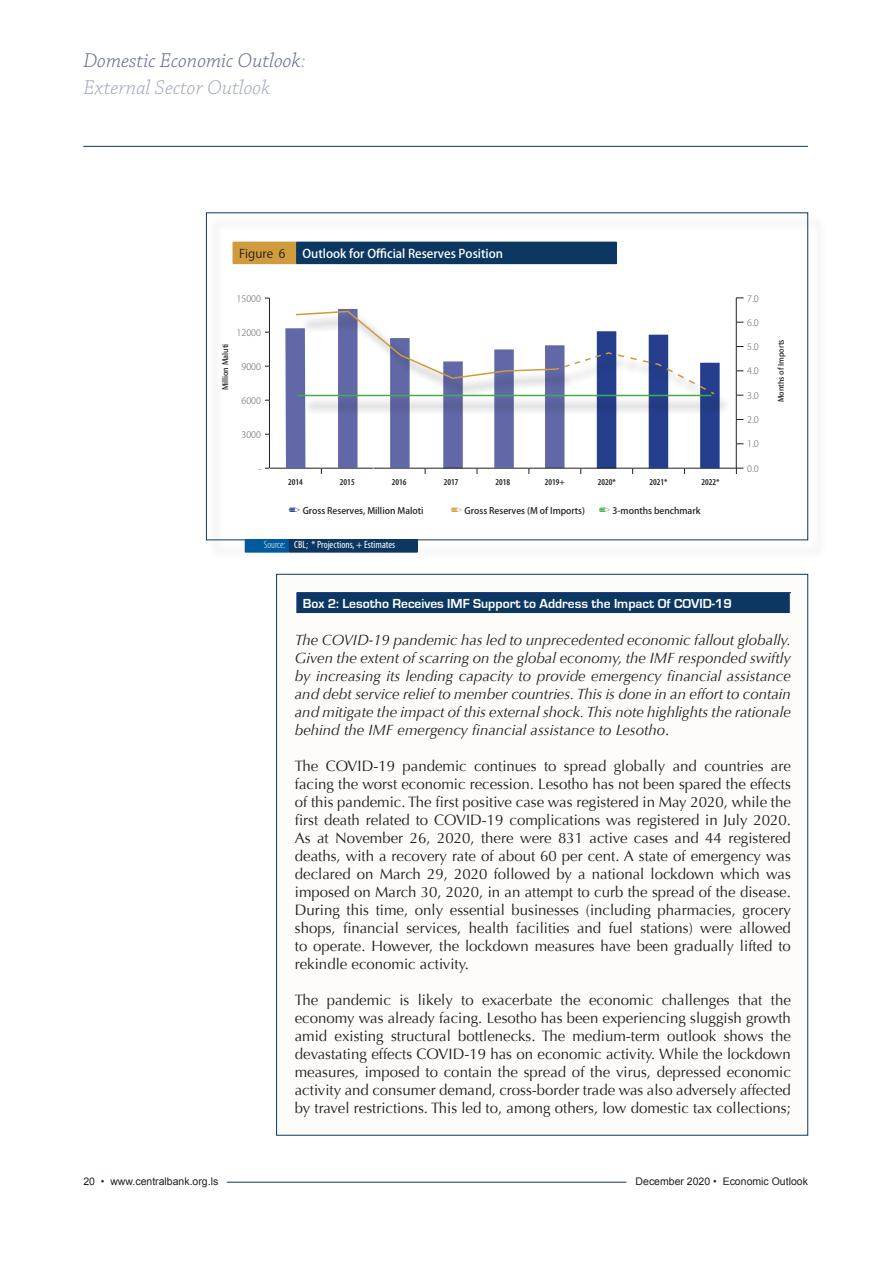
<style>
.page{position:relative;width:893px;height:1263px;background:#fff}
.page>*{position:absolute;margin:0;border:0;box-sizing:border-box;transform-origin:0 0}
.t1{font:italic 300 21px "Chaparral Pro";color:#636d8d}
.t2{font:italic 300 21px "Chaparral Pro";color:#a4a8bc}
.t3{font:15px/18px "Optima";color:#231f20;text-align:justify}
.t4{font:italic 15px/18px "Optima";color:#231f20;text-align:justify}
.t5{font:700 13.5px "Eurostile";color:#fff}
.t6{font:500 12px "Koz Go Pro";color:#fff}
.t7{font:12px "Koz Go Pro";color:#231f20}
.t8{font:10.5px "Arial";color:#231f20}
.t9{font:condensed 10.5px "Myriad Pro";color:#fff}
.t10{font:300 condensed 10.5px "Myriad Pro";color:#fff}
.t11{font:500 9px "Koz Go Pro";color:#231f20}
.t12{font:300 9px "Koz Go Pro";color:#6c6d70}
.t13{font:600 condensed 9px "Myriad Pro";color:#231f20}
.t14{font:500 7.5px "Koz Go Pro";color:#231f20}
.s1{color:#a4a8bc}
.s2{font-family:"Monotype Sorts";font-weight:400;font-size:12px;color:#253f8e}
.s3{font-family:"Monotype Sorts";font-weight:400;font-size:12px;color:#cf9b3d}
.s4{font-family:"Monotype Sorts";font-weight:400;font-size:12px;color:#40ae49}
.s5{font-style:normal}
.s6{color:#0c3761}
</style>
<div class="page">
<hr style="left:227px;top:1182px;width:399px;height:1px;background:#0c3761">
<hr style="left:83px;top:146px;width:725px;height:1px;background:#0c3761">
<div style="left:245px;top:540px;width:43px;height:12px;background:#015a9d"></div>
<div style="left:288px;top:540px;width:129px;height:12px;background:#0c3761"></div>
<svg style="left:417px;top:540px;width:1px;height:12px"></svg>
<hr style="left:288px;top:552px;width:130px;height:1px;background:#0c3761">
<svg style="left:288px;top:540px;width:1px;height:12px"></svg>
<hr style="left:245px;top:552px;width:43px;height:1px;background:#015a9d">
<div style="left:233px;top:242px;width:64px;height:22px;background:#cf9b3d"></div>
<div style="left:297px;top:242px;width:319px;height:22px;background:#0c3761"></div>
<svg style="left:296px;top:242px;width:1px;height:21px"></svg>
<svg style="left:616px;top:242px;width:1px;height:21px"></svg>
<hr style="left:296px;top:263px;width:321px;height:1px;background:#0c3761">
<hr style="left:269px;top:298px;width:1px;height:34px;background:#231f20">
<hr style="left:269px;top:332px;width:1px;height:34px;background:#231f20">
<hr style="left:269px;top:366px;width:1px;height:34px;background:#231f20">
<hr style="left:269px;top:400px;width:1px;height:34px;background:#231f20">
<hr style="left:269px;top:434px;width:1px;height:34px;background:#231f20">
<hr style="left:269px;top:468px;width:52px;height:1px;background:#231f20">
<hr style="left:684px;top:468px;width:53px;height:1px;background:#231f20">
<div style="left:700px;top:363px;width:20px;height:105px;background:#253f8e"></div>
<div style="left:560px;top:355px;width:172px;height:57px;background:#231f20;opacity:.75"></div>
<svg style="left:276px;top:309px;width:440px;height:165px"></svg>
<svg style="left:736px;top:298px;width:7px;height:176px"></svg>
<div style="left:301px;top:397px;width:428px;height:18px;background:#231f20;opacity:.75"></div>
<hr style="left:298px;top:395px;width:413px;height:1px;background:#40ae49">
<div style="left:276px;top:574px;width:532px;height:561px;background:#fdfcf9;border:1px solid #0c3761"></div>
<div style="left:297px;top:593px;width:493px;height:21px;background:#0c3761"></div>
<svg style="left:790px;top:593px;width:1px;height:20px"></svg>
<hr style="left:297px;top:613px;width:494px;height:1px;background:#fff">
<hr style="left:297px;top:592px;width:494px;height:1px;background:#253f8e">
<svg style="left:297px;top:593px;width:1px;height:20px"></svg>
<p class="t1" style="left:83px;top:49px;width:224px">Domestic Economic Outlook<span class="s1">:</span></p>
<p class="t2" style="left:83px;top:76px;width:188px">External Sector Outlook</p>
<p class="t7" style="left:239px;top:245px;width:48px">Figure 6</p>
<p class="t6" style="left:303px;top:246px;width:202px">Outlook for Official Reserves Position</p>
<p class="t14" style="left:221px;top:390px;width:48px;rotate:-90deg">Million Maluti</p>
<p class="t12" style="left:237px;top:293px;width:26px">15000</p>
<p class="t12" style="left:237px;top:327px;width:26px">12000</p>
<p class="t12" style="left:241px;top:361px;width:21px">9000</p>
<p class="t12" style="left:241px;top:395px;width:21px">6000</p>
<p class="t12" style="left:241px;top:429px;width:21px">3000</p>
<p class="t12" style="left:258px;top:463px;width:5px">-</p>
<p class="t13" style="left:288px;top:477px;width:16px">2014</p>
<p class="t13" style="left:340px;top:477px;width:16px">2015</p>
<p class="t13" style="left:392px;top:477px;width:16px">2016</p>
<p class="t13" style="left:444px;top:477px;width:16px">2017</p>
<p class="t13" style="left:496px;top:477px;width:16px">2018</p>
<p class="t13" style="left:545px;top:477px;width:22px">2019+</p>
<p class="t13" style="left:598px;top:477px;width:20px">2020*</p>
<p class="t13" style="left:649px;top:477px;width:20px">2021*</p>
<p class="t13" style="left:701px;top:477px;width:20px">2022*</p>
<p class="t11" style="left:289px;top:505px;width:136px"><span class="s2">/</span> Gross Reserves, Million Maloti</p>
<p class="t11" style="left:451px;top:505px;width:136px"><span class="s3">/</span> Gross Reserves (M of Imports)</p>
<p class="t11" style="left:599px;top:505px;width:103px"><span class="s4">/</span> 3-months benchmark</p>
<p class="t10" style="left:264px;top:539px;width:23px">Source:</p>
<p class="t9" style="left:294px;top:538px;width:102px">CBL; * Projections, + Estimates</p>
<p class="t12" style="left:747px;top:292px;width:13px">7.0</p>
<p class="t12" style="left:747px;top:317px;width:13px">6.0</p>
<p class="t12" style="left:747px;top:341px;width:13px">5.0</p>
<p class="t12" style="left:747px;top:365px;width:13px">4.0</p>
<p class="t12" style="left:747px;top:390px;width:13px">3.0</p>
<p class="t12" style="left:747px;top:414px;width:13px">2.0</p>
<p class="t12" style="left:747px;top:438px;width:13px">1.0</p>
<p class="t12" style="left:747px;top:463px;width:13px">0.0</p>
<p class="t14" style="left:776px;top:402px;width:64px;rotate:-90deg">Months of Imports</p>
<p class="t5" style="left:303px;top:596px;width:431px">Box 2: Lesotho Receives IMF Support to Address the Impact Of COVID-19</p>
<p class="t4" style="left:295px;top:631px;width:498px">The COVID-19 pandemic has led to unprecedented economic fallout globally.<br>Given the extent of scarring on the global economy, the IMF responded swiftly by increasing its lending capacity to provide emergency financial assistance and debt service relief to member countries. This is done in an effort to contain and mitigate the impact of this external shock. This note highlights the rationale behind the IMF emergency financial assistance to Lesotho<span class="s5">.</span></p>
<p class="t3" style="left:295px;top:757px;width:498px">The COVID-19 pandemic continues to spread globally and countries are facing the worst economic recession. Lesotho has not been spared the effects of this pandemic. The first positive case was registered in May 2020, while the first death related to COVID-19 complications was registered in July 2020.<br>As at November 26, 2020, there were 831 active cases and 44 registered deaths, with a recovery rate of about 60 per cent. A state of emergency was declared on March 29, 2020 followed by a national lockdown which was imposed on March 30, 2020, in an attempt to curb the spread of the disease.<br>During this time, only essential businesses (including pharmacies, grocery shops, financial services, health facilities and fuel stations) were allowed to operate. However, the lockdown measures have been gradually lifted to rekindle economic activity.</p>
<p class="t3" style="left:295px;top:991px;width:498px">The pandemic is likely to exacerbate the economic challenges that the economy was already facing. Lesotho has been experiencing sluggish growth amid existing structural bottlenecks. The medium-term outlook shows the devastating effects COVID-19 has on economic activity. While the lockdown measures, imposed to contain the spread of the virus, depressed economic activity and consumer demand, cross-border trade was also adversely affected by travel restrictions. This led to, among others, low domestic tax collections;</p>
<p class="t8" style="left:83px;top:1174px;width:136px">20 <span class="s6">•</span> www.centralbank.org.ls</p>
<p class="t8" style="left:636px;top:1174px;width:174px">December 2020 <span class="s6">•</span> Economic Outlook</p>
</div>
